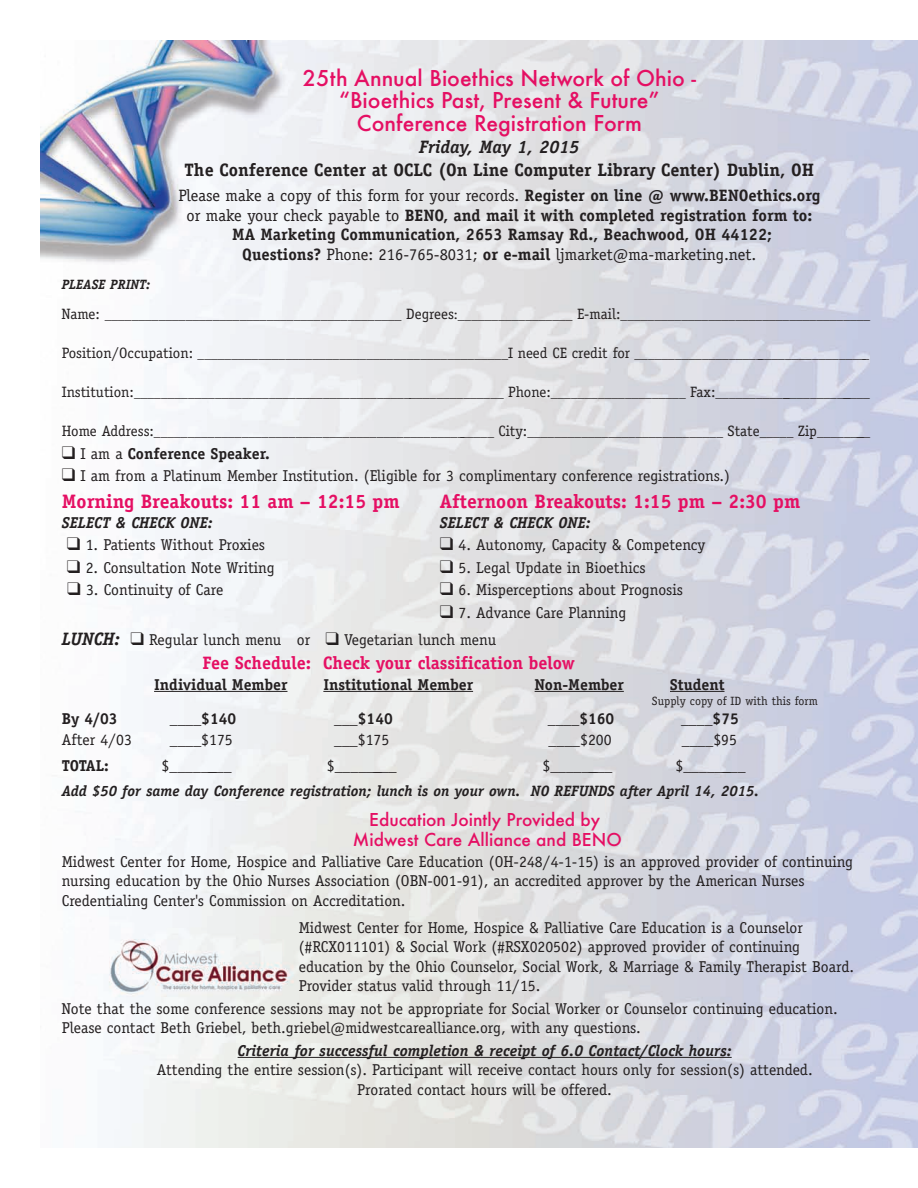
<style>
.page{position:relative;width:918px;height:1188px;background:#fff}
.page>*{position:absolute;margin:0;border:0;box-sizing:border-box;transform-origin:0 0}
.t1{font:500 24px/22.5px "Futura T";color:#e50f63;text-align:center}
.t2{font:700 19.5px "Officina Serif";color:#e50f63}
.t3{font:500 19.5px/19.5px "Futura T";color:#e50f63;text-align:center}
.t4{font:700 18px "Officina Serif";color:#231f20}
.t5{font:700 18px "Officina Serif";color:#e50f63}
.t6{font:italic 700 18px "Officina Serif";color:#231f20}
.t7{font:700 16.5px/19.5px "Officina Serif";color:#231f20;text-align:center}
.t8{font:15.75px/19.5px "Officina Serif";color:#231f20}
.t9{font:700 15.75px "Officina Serif";color:#231f20}
.t10{font:italic 700 15.75px "Officina Serif";color:#231f20}
.t11{font:italic 700 15px "Officina Serif";color:#231f20}
.t12{font:13.5px "Officina Serif";color:#231f20}
.t13{font:italic 700 13.5px "Officina Serif";color:#231f20}
.t14{font:12px "Officina Serif";color:#231f20}
.s1{font-weight:400}
.s2{font-size:15px}
.s3{font-weight:700;font-style:italic;font-size:18px}
</style>
<div class="page">
<img style="left:40px;top:40px;width:878px;height:1108px">
<hr style="left:154px;top:691px;width:133px;height:1px;background:#231f20">
<hr style="left:323px;top:691px;width:150px;height:1px;background:#231f20">
<hr style="left:545px;top:691px;width:79px;height:1px;background:#231f20">
<hr style="left:670px;top:691px;width:55px;height:1px;background:#231f20">
<hr style="left:238px;top:1057px;width:312px;height:1px;background:#231f20">
<hr style="left:550px;top:1057px;width:182px;height:1px;background:#231f20">
<h1 class="t1" style="left:303px;top:66px;width:395px">25th Annual Bioethics Network of Ohio - “Bioethics Past, Present &amp; Future”<br>Conference Registration Form</h1>
<p class="t6" style="left:419px;top:140px;width:162px">Friday, May 1, 2015</p>
<p class="t4" style="left:185px;top:163px;width:631px">The Conference Center at OCLC (On Line Computer Library Center) Dublin, OH</p>
<p class="t7" style="left:178px;top:187px;width:644px"><span class="s1">Please make a copy of this form for your records.</span> Register on line @ www.BENOethics.org <span class="s1">or make your check payable to</span> BENO, and mail it with completed registration form to:<br>MA Marketing Communication, 2653 Ramsay Rd., Beachwood, OH 44122;<br>Questions? <span class="s1">Phone: 216-765-8031;</span> or e-mail <span class="s1">ljmarket@ma-marketing.net.</span></p>
<p class="t13" style="left:62px;top:280px;width:90px">PLEASE PRINT:</p>
<p class="t12" style="left:62px;top:307px;width:810px"><span class="s2">Name:</span> ____________________________________________ <span class="s2">Degrees</span>:_________________ <span class="s2">E-mail:</span>_____________________________________</p>
<p class="t12" style="left:62px;top:346px;width:809px"><span class="s2">Position/Occupation:</span> ______________________________________________<span class="s2">I need CE credit for</span> ____________________________________</p>
<p class="t12" style="left:62px;top:385px;width:810px"><span class="s2">Institution:</span>_______________________________________________________ <span class="s2">Phone:</span>____________________ <span class="s2">Fax:</span>_______________________</p>
<p class="t12" style="left:62px;top:424px;width:810px"><span class="s2">Home Address:</span>___________________________________________________ <span class="s2">City:</span>_____________________________ <span class="s2">State</span>_____ <span class="s2">Zip</span>________</p>
<p class="t9" style="left:62px;top:448px;width:209px">❑ <span class="s1">I am a</span> Conference Speaker.</p>
<p class="t8" style="left:62px;top:466px;width:670px">❑ I am from a Platinum Member Institution. (Eligible for 3 complimentary conference registrations.)</p>
<p class="t2" style="left:62px;top:494px;width:339px">Morning Breakouts: 11 am – 12:15 pm</p>
<p class="t2" style="left:440px;top:494px;width:362px">Afternoon Breakouts: 1:15 pm – 2:30 pm</p>
<p class="t10" style="left:62px;top:517px;width:153px">SELECT &amp; CHECK ONE:</p>
<p class="t10" style="left:440px;top:517px;width:153px">SELECT &amp; CHECK ONE:</p>
<p class="t8" style="left:67px;top:535px;width:200px">❑ 1. Patients Without Proxies</p>
<p class="t8" style="left:440px;top:535px;width:267px">❑ 4. Autonomy, Capacity &amp; Competency</p>
<p class="t8" style="left:67px;top:558px;width:209px">❑ 2. Consultation Note Writing</p>
<p class="t8" style="left:440px;top:558px;width:207px">❑ 5. Legal Update in Bioethics</p>
<p class="t8" style="left:67px;top:580px;width:158px">❑ 3. Continuity of Care</p>
<p class="t8" style="left:440px;top:580px;width:245px">❑ 6. Misperceptions about Prognosis</p>
<p class="t8" style="left:62px;top:599px;width:566px;line-height:27px;text-indent:378px">❑ 7. Advance Care Planning<br><span class="s3">LUNCH:</span> ❑ Regular lunch menu or ❑ Vegetarian lunch menu</p>
<p class="t5" style="left:202px;top:656px;width:374px">Fee Schedule: Check your classification below</p>
<p class="t9" style="left:154px;top:679px;width:135px">Individual Member</p>
<p class="t9" style="left:323px;top:679px;width:151px">Institutional Member</p>
<p class="t9" style="left:535px;top:679px;width:91px">Non-Member</p>
<p class="t9" style="left:670px;top:679px;width:56px">Student</p>
<p class="t14" style="left:652px;top:694px;width:167px">Supply copy of ID with this form</p>
<p class="t9" style="left:62px;top:713px;width:57px">By 4/03</p>
<p class="t9" style="left:170px;top:713px;width:68px">____$140</p>
<p class="t9" style="left:334px;top:713px;width:60px">___$140</p>
<p class="t9" style="left:548px;top:713px;width:68px">____$160</p>
<p class="t9" style="left:681px;top:713px;width:59px">____$75</p>
<p class="t8" style="left:62px;top:730px;width:72px">After 4/03</p>
<p class="t8" style="left:170px;top:730px;width:64px">____$175</p>
<p class="t8" style="left:334px;top:730px;width:57px">___$175</p>
<p class="t8" style="left:549px;top:730px;width:64px">____$200</p>
<p class="t8" style="left:682px;top:730px;width:57px">____$95</p>
<p class="t9" style="left:62px;top:760px;width:49px">TOTAL:</p>
<p class="t8" style="left:162px;top:756px;width:72px">$________</p>
<p class="t8" style="left:327px;top:756px;width:71px">$________</p>
<p class="t8" style="left:542px;top:756px;width:71px">$________</p>
<p class="t8" style="left:676px;top:756px;width:72px">$________</p>
<p class="t11" style="left:62px;top:786px;width:699px">Add $50 for same day Conference registration; lunch is on your own. NO REFUNDS after April 14, 2015.</p>
<p class="t3" style="left:353px;top:810px;width:270px">Education Jointly Provided by<br>Midwest Care Alliance and BENO</p>
<p class="t8" style="left:62px;top:852px;width:793px">Midwest Center for Home, Hospice and Palliative Care Education (OH-248/4-1-15) is an approved provider of continuing nursing education by the Ohio Nurses Association (OBN-001-91), an accredited approver by the American Nurses<br>Credentialing Center's Commission on Accreditation.</p>
<p class="t8" style="left:299px;top:918px;width:557px">Midwest Center for Home, Hospice &amp; Palliative Care Education is a Counselor (#RCX011101) &amp; Social Work (#RSX020502) approved provider of continuing education by the Ohio Counselor, Social Work, &amp; Marriage &amp; Family Therapist Board.<br>Provider status valid through 11/15.</p>
<p class="t8" style="left:62px;top:999px;width:778px">Note that the some conference sessions may not be appropriate for Social Worker or Counselor continuing education.<br>Please contact Beth Griebel, beth.griebel@midwestcarealliance.org, with any questions.</p>
<p class="t10" style="left:238px;top:1045px;width:496px">Criteria for successful completion &amp; receipt of 6.0 Contact/Clock hours:</p>
<p class="t8" style="left:157px;top:1060px;width:658px;text-align:center">Attending the entire session(s). Participant will receive contact hours only for session(s) attended.<br>Prorated contact hours will be offered.</p>
</div>
